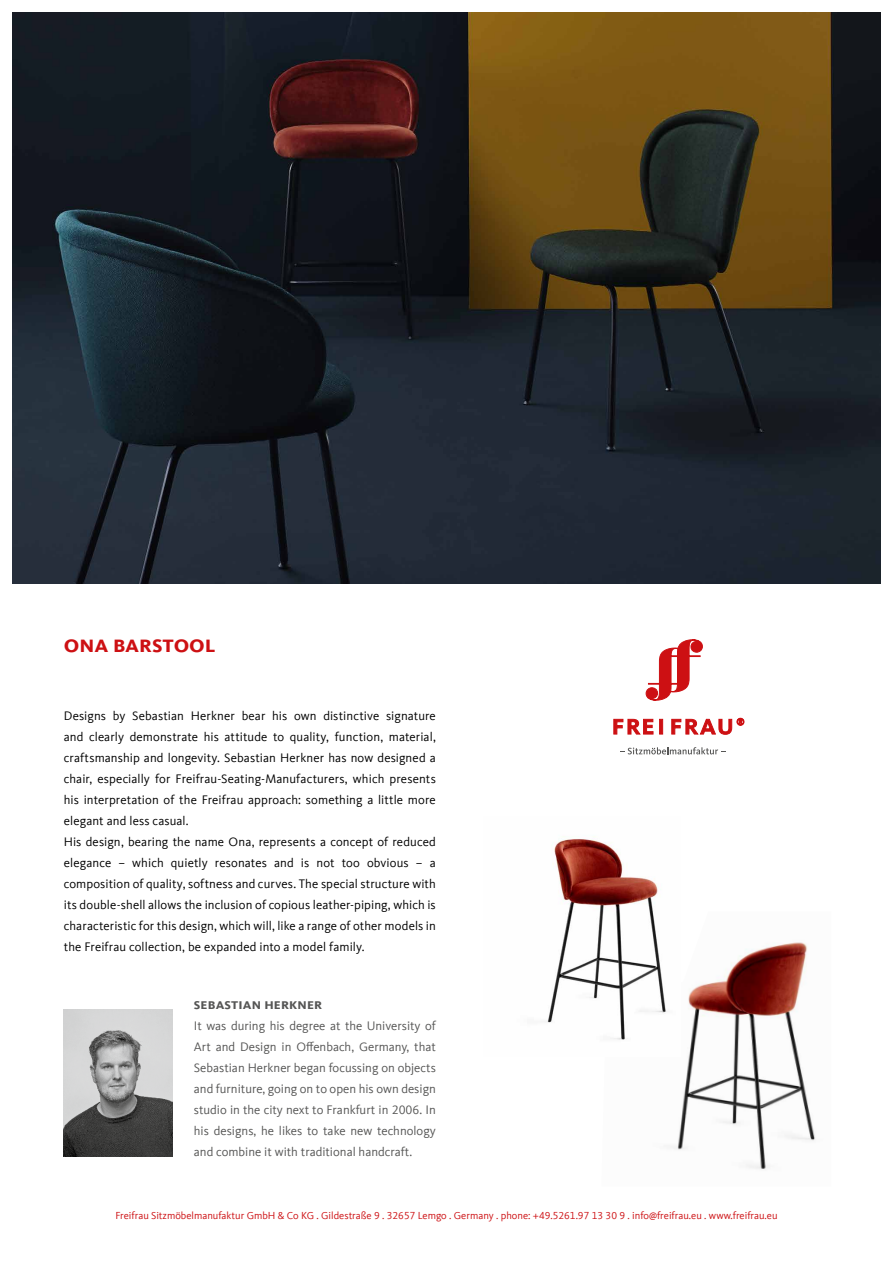
<style>
.page{position:relative;width:893px;height:1263px;background:#fff}
.page>*{position:absolute;margin:0;border:0;box-sizing:border-box;transform-origin:0 0}
.t1{font:700 24px "Kievit Sc Offc";color:#cd1013}
.t2{font:700 15px "Kievit Sc Offc";letter-spacing:.01em;color:#565655}
.t3{font:12.75px/21px "Kievit Offc";letter-spacing:.01em;color:#000}
.t4{font:12.75px/21px "Kievit Offc";color:#565655;text-align:justify}
.t5{font:10.5px "Kievit Offc";color:#cd1013}
</style>
<div class="page">
<img style="left:13px;top:13px;width:867px;height:571px">
<img style="left:64px;top:1009px;width:109px;height:147px">
<img style="left:670px;top:942px;width:145px;height:228px">
<img style="left:544px;top:836px;width:136px;height:220px">
<svg style="left:646px;top:639px;width:57px;height:61px"></svg>
<svg style="left:613px;top:719px;width:40px;height:15px"></svg>
<div style="left:659px;top:719px;width:4px;height:15px;background:#cd1013;border:1px solid #cd1013"></div>
<svg style="left:671px;top:718px;width:73px;height:17px"></svg>
<svg style="left:620px;top:747px;width:105px;height:7px"></svg>
<h1 class="t1" style="left:64px;top:630px;width:153px">ona barstool</h1>
<p class="t3" style="left:64px;top:706px;width:374px">Designs by Sebastian Herkner bear his own distinctive signature and clearly demonstrate his attitude to quality, function, material, craftsmanship and longevity. Sebastian Herkner has now designed a chair, especially for Freifrau-Seating-Manufacturers, which presents his interpretation of the Freifrau approach: something a little more elegant and less casual.<br>His design, bearing the name Ona, represents a concept of reduced elegance – which quietly resonates and is not too obvious – a composition of quality, softness and curves. The special structure with its double-shell allows the inclusion of copious leather-piping, which is characteristic for this design, which will, like a range of other models in the Freifrau collection, be expanded into a model family.</p>
<p class="t2" style="left:194px;top:995px;width:130px">sebastian herkner</p>
<p class="t4" style="left:194px;top:1015px;width:243px">It was during his degree at the University of Art and Design in Offenbach, Germany, that Sebastian Herkner began focussing on objects and furniture, going on to open his own design studio in the city next to Frankfurt in 2006. In his designs, he likes to take new technology and combine it with traditional handcraft.</p>
<p class="t5" style="left:115px;top:1209px;width:664px">Freifrau Sitzmöbelmanufaktur GmbH &amp; Co KG . Gildestraße 9 . 32657 Lemgo . Germany . phone: +49.5261.97 13 30 9 . info@freifrau.eu . www.freifrau.eu</p>
</div>
